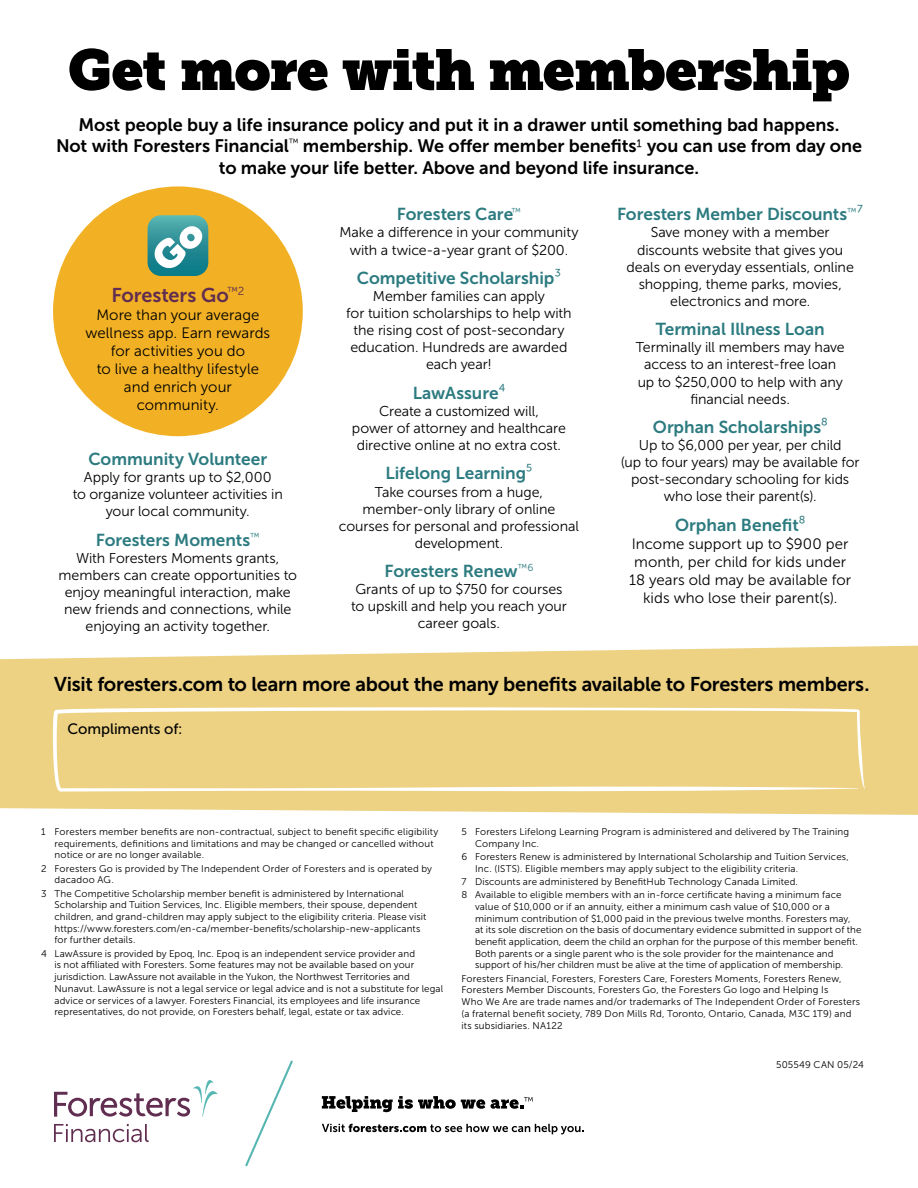
<style>
.page{position:relative;width:918px;height:1188px;background:#fff}
.page>*{position:absolute;margin:0;border:0;box-sizing:border-box;transform-origin:0 0}
.H1_-_Page_Header{font:57px "Museo Slab";letter-spacing:-.02em;color:#000}
.H3_-_Para_Intro_MSans700{font:19.8px "Museo Sans 700";letter-spacing:-.01em;color:#000}
.H3_-_Teal_MSans700{font:19.8px "Museo Sans 700";letter-spacing:-.005em;color:#612d50}
.H3_-_Para_Intro_MSans700-2{font:18px/21.6px "Museo Sans 700";letter-spacing:-.005em;color:#000;text-align:center}
.H4_-_Teal_MSans700{font:17.25px "Museo Sans 700";color:#2c7b80}
.H3_-_Teal_MSans700-2{font:17.25px "Museo Sans 700";color:#2c7b80}
.P_-_Body_Copy_centered_s_a_0_125{font:15px/18px "Museo Sans 300";letter-spacing:.005em;color:#000;text-align:center}
.P_-_Body_Copy_centered_s_a_0_1875{font:15px/18px "Museo Sans 300";letter-spacing:.005em;color:#000;text-align:center}
.H3_-_Para_Intro_MSans700-3{font:15px "Museo Sans 500";letter-spacing:-.005em;color:#000}
.H3_-_Teal_MSans700-3{font:14.25px/17.1px "Museo Sans 300";letter-spacing:-.005em;color:#000;text-align:center}
.t1{font:9.75px/11.7px "Museo Sans 300";letter-spacing:.015em;color:#000}
.s1{font-family:"Museo Sans 300"}
</style>
<div class="page">
<svg style="left:54px;top:1080px;width:164px;height:37px"></svg>
<svg style="left:54px;top:1124px;width:95px;height:18px"></svg>
<svg style="left:245px;top:1060px;width:48px;height:106px"></svg>
<svg style="left:322px;top:1096px;width:211px;height:16px"></svg>
<svg style="left:322px;top:1124px;width:262px;height:10px"></svg>
<svg style="left:0;top:646px;width:918px;height:169px;background:#eed690"></svg>
<svg style="left:53px;top:707px;width:812px;height:85px;background:#eed58d"></svg>
<div style="left:53px;top:186px;width:250px;height:250px;background:#f2b125;border-radius:50%"></div>
<svg style="left:148px;top:215px;width:60px;height:61px;background:#67adac"></svg>
<p class="H1_-_Page_Header" style="left:68px;top:36px;width:784px">Get more with membership</p>
<p class="H3_-_Para_Intro_MSans700-2" style="left:56px;top:113px;width:807px">Most people buy a life insurance policy and put it in a drawer until something bad happens.<br>Not with Foresters Financial<sup>™</sup> membership. We offer member benefits<span class="s1">1</span> you can use from day one to make your life better. Above and beyond life insurance.</p>
<h3 class="H3_-_Teal_MSans700" style="left:111px;top:284px;width:134px">Foresters Go<sup>™2</sup></h3>
<p class="P_-_Body_Copy_centered_s_a_0_125" style="left:86px;top:306px;width:186px">More than your average wellness app. Earn rewards for activities you do<br>to live a healthy lifestyle and enrich your community.</p>
<p class="H4_-_Teal_MSans700" style="left:88px;top:449px;width:180px">Community Volunteer</p>
<h3 class="H3_-_Teal_MSans700-3" style="left:73px;top:469px;width:212px">Apply for grants up to $2,000<br>to organize volunteer activities in your local community.</h3>
<h3 class="H3_-_Teal_MSans700-2" style="left:96px;top:530px;width:165px">Foresters Moments<sup>™</sup></h3>
<h3 class="H3_-_Teal_MSans700-3" style="left:59px;top:549px;width:240px">With Foresters Moments grants, members can create opportunities to enjoy meaningful interaction, make new friends and connections, while enjoying an activity together.</h3>
<p class="H4_-_Teal_MSans700" style="left:397px;top:205px;width:126px">Foresters Care<sup>™</sup></p>
<h3 class="H3_-_Teal_MSans700-3" style="left:339px;top:224px;width:241px">Make a difference in your community with a twice-a-year grant of $200.</h3>
<p class="H4_-_Teal_MSans700" style="left:357px;top:268px;width:206px">Competitive Scholarship<sup>3</sup></p>
<h3 class="H3_-_Teal_MSans700-3" style="left:346px;top:288px;width:227px">Member families can apply<br>for tuition scholarships to help with the rising cost of post-secondary education. Hundreds are awarded each year!</h3>
<p class="H4_-_Teal_MSans700" style="left:413px;top:383px;width:94px">LawAssure<sup>4</sup></p>
<h3 class="H3_-_Teal_MSans700-3" style="left:352px;top:403px;width:216px">Create a customized will,<br>power of attorney and healthcare directive online at no extra cost.</h3>
<p class="H4_-_Teal_MSans700" style="left:386px;top:464px;width:148px">Lifelong Learning<sup>5</sup></p>
<h3 class="H3_-_Teal_MSans700-3" style="left:339px;top:483px;width:242px">Take courses from a huge, member-only library of online courses for personal and professional development.</h3>
<p class="H4_-_Teal_MSans700" style="left:384px;top:562px;width:151px">Foresters Renew<sup>™6</sup></p>
<h3 class="H3_-_Teal_MSans700-3" style="left:351px;top:581px;width:217px">Grants of up to $750 for courses to upskill and help you reach your career goals.</h3>
<p class="H4_-_Teal_MSans700" style="left:617px;top:205px;width:248px">Foresters Member Discounts<sup>™</sup><sup>7</sup></p>
<h3 class="H3_-_Teal_MSans700-3" style="left:627px;top:224px;width:229px">Save money with a member discounts website that gives you deals on everyday essentials, online shopping, theme parks, movies, electronics and more.</h3>
<p class="H4_-_Teal_MSans700" style="left:656px;top:320px;width:171px">Terminal Illness Loan</p>
<h3 class="H3_-_Teal_MSans700-3" style="left:636px;top:339px;width:211px">Terminally ill members may have access to an interest-free loan up to $250,000 to help with any financial needs.</h3>
<p class="H4_-_Teal_MSans700" style="left:653px;top:417px;width:176px">Orphan Scholarships<sup>8</sup></p>
<h3 class="H3_-_Teal_MSans700-3" style="left:621px;top:437px;width:240px">Up to $6,000 per year, per child<br>(up to four years) may be available for post-secondary schooling for kids who lose their parent(s).</h3>
<p class="H4_-_Teal_MSans700" style="left:675px;top:515px;width:132px">Orphan Benefit<sup>8</sup></p>
<p class="P_-_Body_Copy_centered_s_a_0_1875" style="left:629px;top:535px;width:224px">Income support up to $900 per month, per child for kids under<br>18 years old may be available for kids who lose their parent(s).</p>
<p class="H3_-_Para_Intro_MSans700" style="left:54px;top:673px;width:817px">Visit foresters.com to learn more about the many benefits available to Foresters members.</p>
<p class="H3_-_Para_Intro_MSans700-3" style="left:68px;top:721px;width:117px">Compliments of:</p>
<p class="t1" style="left:55px;top:826px;width:385px;text-indent:-14px">1 Foresters member benefits are non-contractual, subject to benefit specific eligibility requirements, definitions and limitations and may be changed or cancelled without notice or are no longer available.</p>
<p class="t1" style="left:55px;top:862px;width:379px;text-indent:-14px">2 Foresters Go is provided by The Independent Order of Foresters and is operated by dacadoo AG.</p>
<p class="t1" style="left:55px;top:888px;width:373px;text-indent:-14px">3 The Competitive Scholarship member benefit is administered by International Scholarship and Tuition Services, Inc. Eligible members, their spouse, dependent children, and grand-children may apply subject to the eligibility criteria. Please visit https://www.foresters.com/en-ca/member-benefits/scholarship-new-applicants for further details.</p>
<p class="t1" style="left:55px;top:948px;width:390px;text-indent:-14px">4 LawAssure is provided by Epoq, Inc. Epoq is an independent service provider and<br>is not affiliated with Foresters. Some features may not be available based on your jurisdiction. LawAssure not available in the Yukon, the Northwest Territories and Nunavut. LawAssure is not a legal service or legal advice and is not a substitute for legal advice or services of a lawyer. Foresters Financial, its employees and life insurance representatives, do not provide, on Foresters behalf, legal, estate or tax advice.</p>
<p class="t1" style="left:475px;top:826px;width:376px;text-indent:-14px">5 Foresters Lifelong Learning Program is administered and delivered by The Training<br>Company Inc.</p>
<p class="t1" style="left:475px;top:851px;width:375px;text-indent:-14px">6 Foresters Renew is administered by International Scholarship and Tuition Services,<br>Inc. (ISTS). Eligible members may apply subject to the eligibility criteria.</p>
<p class="t1" style="left:462px;top:875px;width:381px;line-height:13.4px">7 Discounts are administered by BenefitHub Technology Canada Limited.<br>8 Available to eligible members with an in-force certificate having a minimum face</p>
<p class="t1" style="left:475px;top:901px;width:388px">value of $10,000 or if an annuity, either a minimum cash value of $10,000 or a minimum contribution of $1,000 paid in the previous twelve months. Foresters may,<br>at its sole discretion on the basis of documentary evidence submitted in support of the benefit application, deem the child an orphan for the purpose of this member benefit.<br>Both parents or a single parent who is the sole provider for the maintenance and support of his/her children must be alive at the time of application of membership.</p>
<p class="t1" style="left:462px;top:973px;width:400px">Foresters Financial, Foresters, Foresters Care, Foresters Moments, Foresters Renew, Foresters Member Discounts, Foresters Go, the Foresters Go logo and Helping Is<br>Who We Are are trade names and/or trademarks of The Independent Order of Foresters (a fraternal benefit society, 789 Don Mills Rd, Toronto, Ontario, Canada, M3C 1T9) and its subsidiaries. NA122</p>
<p class="t1" style="left:776px;top:1059px;width:89px">505549 CAN 05/24</p>
</div>
